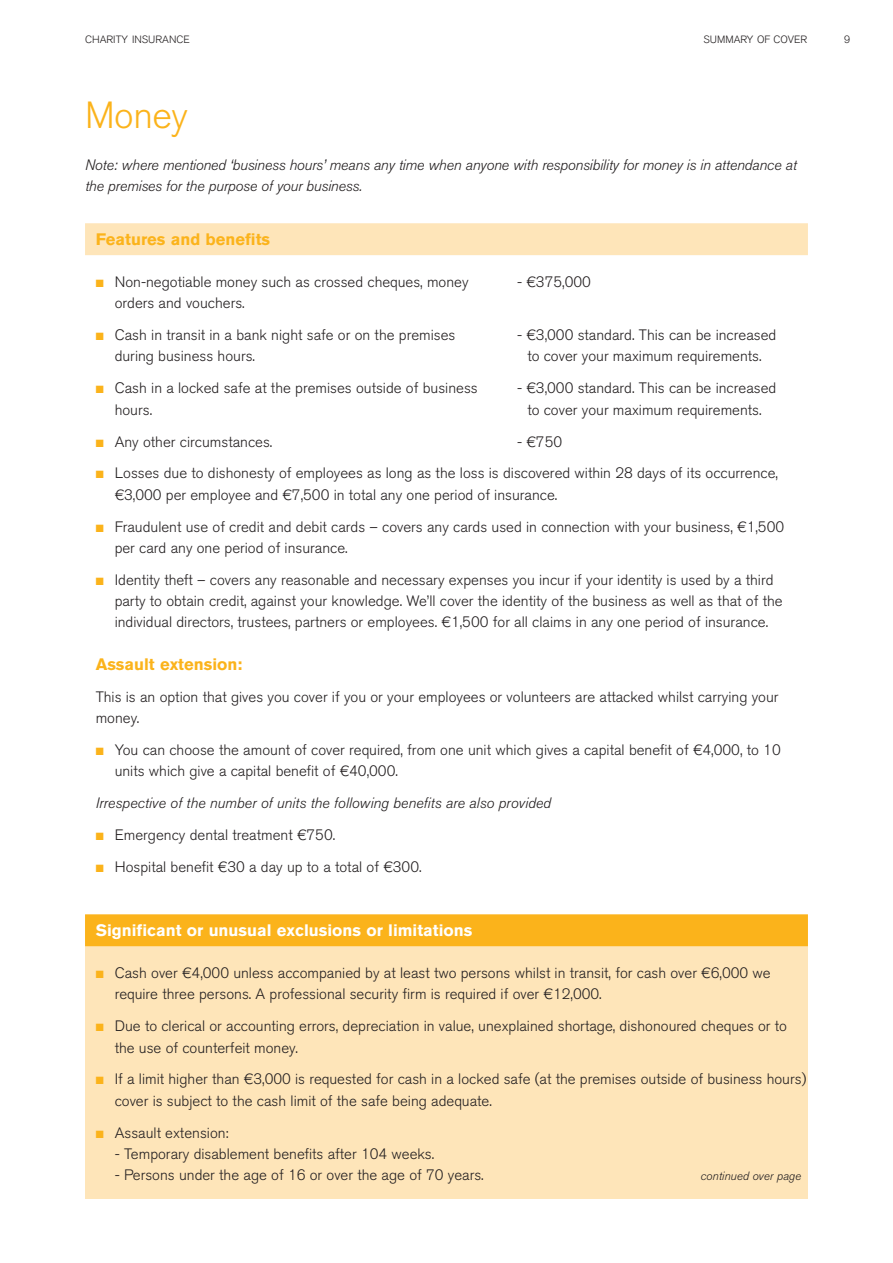
<style>
.page{position:relative;width:893px;height:1263px;background:#fff}
.page>*{position:absolute;margin:0;border:0;box-sizing:border-box;transform-origin:0 0}
.t1{font:300 37.5px "Akzidenz Grotesk BQ";letter-spacing:-.01em;color:#fbb31b}
.t2{font:700 16.5px "Akzidenz Grotesk BQ";color:#fff}
.t3{font:700 16.5px "Akzidenz Grotesk BQ";color:#fbb31b}
.t4{font:300 15px/21.3px "Akzidenz Grotesk BQ";color:#231f20}
.t5{font:italic 300 15px/21.3px "Akzidenz Grotesk BQ";letter-spacing:-.01em;color:#231f20}
.t6{font:italic 300 12px "Akzidenz Grotesk BQ";color:#231f20}
.t7{font:300 10.5px "Akzidenz Grotesk BQ";color:#231f20}
.s1{color:#fbb31b}
</style>
<div class="page">
<div style="left:85px;top:921px;width:723px;height:278px;background:#fee5b9"></div>
<div style="left:85px;top:223px;width:723px;height:32px;background:#fee5b9"></div>
<div style="left:85px;top:914px;width:723px;height:32px;background:#fbb31b"></div>
<p class="t7" style="left:85px;top:35px;width:106px">CHARITY INSURANCE</p>
<p class="t7" style="left:703px;top:35px;width:105px">SUMMARY OF COVER</p>
<p class="t7" style="left:844px;top:35px;width:8px">9</p>
<h1 class="t1" style="left:85px;top:101px;width:104px">Money</h1>
<p class="t5" style="left:85px;top:156px;width:713px">Note: where mentioned ‘business hours’ means any time when anyone with responsibility for money is in attendance at the premises for the purpose of your business.</p>
<p class="t3" style="left:96px;top:233px;width:176px">Features and benefits</p>
<p class="t4" style="left:96px;top:273px;width:374px"><span class="s1">■</span> Non-negotiable money such as crossed cheques, money</p>
<p class="t4" style="left:517px;top:273px;width:75px">- €375,000</p>
<p class="t4" style="left:115px;top:294px;width:132px">orders and vouchers.</p>
<p class="t4" style="left:96px;top:326px;width:361px"><span class="s1">■</span> Cash in transit in a bank night safe or on the premises</p>
<p class="t4" style="left:517px;top:326px;width:261px">- €3,000 standard. This can be increased</p>
<p class="t4" style="left:115px;top:347px;width:142px">during business hours.</p>
<p class="t4" style="left:527px;top:347px;width:236px">to cover your maximum requirements.</p>
<p class="t4" style="left:96px;top:379px;width:384px"><span class="s1">■</span> Cash in a locked safe at the premises outside of business</p>
<p class="t4" style="left:517px;top:379px;width:261px">- €3,000 standard. This can be increased</p>
<p class="t4" style="left:115px;top:400px;width:39px">hours.</p>
<p class="t4" style="left:527px;top:400px;width:236px">to cover your maximum requirements.</p>
<p class="t4" style="left:96px;top:432px;width:178px"><span class="s1">■</span> Any other circumstances.</p>
<p class="t4" style="left:517px;top:432px;width:47px">- €750</p>
<p class="t4" style="left:115px;top:464px;width:665px;text-indent:-19px"><span class="s1">■</span> Losses due to dishonesty of employees as long as the loss is discovered within 28 days of its occurrence, €3,000 per employee and €7,500 in total any one period of insurance.</p>
<p class="t4" style="left:115px;top:517px;width:671px;text-indent:-19px"><span class="s1">■</span> Fraudulent use of credit and debit cards – covers any cards used in connection with your business, €1,500 per card any one period of insurance.</p>
<p class="t4" style="left:115px;top:571px;width:669px;text-indent:-19px"><span class="s1">■</span> Identity theft – covers any reasonable and necessary expenses you incur if your identity is used by a third party to obtain credit, against your knowledge. We’ll cover the identity of the business as well as that of the individual directors, trustees, partners or employees. €1,500 for all claims in any one period of insurance.</p>
<p class="t3" style="left:96px;top:658px;width:148px">Assault extension:</p>
<p class="t4" style="left:96px;top:687px;width:684px">This is an option that gives you cover if you or your employees or volunteers are attacked whilst carrying your money.</p>
<p class="t4" style="left:115px;top:741px;width:668px;text-indent:-19px"><span class="s1">■</span> You can choose the amount of cover required, from one unit which gives a capital benefit of €4,000, to 10 units which give a capital benefit of €40,000.</p>
<p class="t5" style="left:96px;top:794px;width:457px">Irrespective of the number of units the following benefits are also provided</p>
<p class="t4" style="left:96px;top:826px;width:241px"><span class="s1">■</span> Emergency dental treatment €750.</p>
<p class="t4" style="left:96px;top:858px;width:327px"><span class="s1">■</span> Hospital benefit €30 a day up to a total of €300.</p>
<p class="t2" style="left:96px;top:924px;width:378px">Significant or unusual exclusions or limitations</p>
<p class="t4" style="left:115px;top:964px;width:657px;text-indent:-19px"><span class="s1">■</span> Cash over €4,000 unless accompanied by at least two persons whilst in transit, for cash over €6,000 we require three persons. A professional security firm is required if over €12,000.</p>
<p class="t4" style="left:115px;top:1017px;width:674px;text-indent:-19px"><span class="s1">■</span> Due to clerical or accounting errors, depreciation in value, unexplained shortage, dishonoured cheques or to the use of counterfeit money.</p>
<p class="t4" style="left:115px;top:1070px;width:693px;text-indent:-19px"><span class="s1">■</span> If a limit higher than €3,000 is requested for cash in a locked safe (at the premises outside of business hours) cover is subject to the cash limit of the safe being adequate.</p>
<p class="t4" style="left:96px;top:1123px;width:135px"><span class="s1">■</span> Assault extension:</p>
<p class="t4" style="left:115px;top:1145px;width:321px">- Temporary disablement benefits after 104 weeks.</p>
<p class="t4" style="left:115px;top:1166px;width:371px">- Persons under the age of 16 or over the age of 70 years.</p>
<p class="t6" style="left:700px;top:1172px;width:102px">continued over page</p>
</div>
